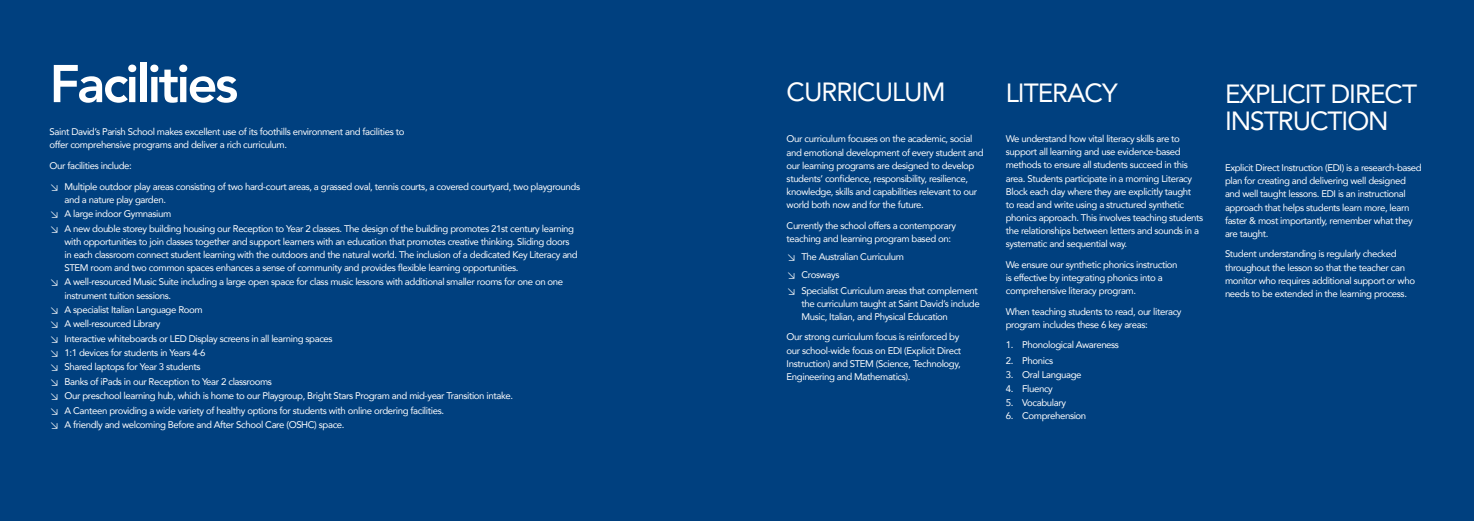
<style>
.page{position:relative;width:1474px;height:521px;background:#fff}
.page>*{position:absolute;margin:0;border:0;box-sizing:border-box;transform-origin:0 0}
.t1{font:800 52.5px "Avenir";letter-spacing:-.05em;color:#fff}
.t2{font:26.25px/27.1px "Avenir";letter-spacing:-.04em;color:#fff}
.t3{font:9.62px/13.1px "Avenir";letter-spacing:-.04em;color:#fff}
.s1{font-family:"DIN Round OT"}
</style>
<div class="page">
<div style="left:0;top:0;width:1473px;height:521px;background:#00407f"></div>
<h1 class="t1" style="left:50px;top:43px;width:190px">Facilities</h1>
<p class="t3" style="left:50px;top:125px;width:356px">Saint David’s Parish School makes excellent use of its foothills environment and facilities to offer comprehensive programs and deliver a rich curriculum.</p>
<p class="t3" style="left:50px;top:155px;width:532px;line-height:20.8px">Our facilities include:<br><span class="s1">↘</span> Multiple outdoor play areas consisting of two hard-court areas, a grassed oval, tennis courts, a covered courtyard, two playgrounds</p>
<p class="t3" style="left:50px;top:192px;width:526px;line-height:14.3px;text-indent:15px">and a nature play garden.<br><span class="s1">↘</span> A large indoor Gymnasium<br><span class="s1">↘</span> A new double storey building housing our Reception to Year 2 classes. The design of the building promotes 21st century learning</p>
<p class="t3" style="left:64px;top:235px;width:515px">with opportunities to join classes together and support learners with an education that promotes creative thinking. Sliding doors in each classroom connect student learning with the outdoors and the natural world. The inclusion of a dedicated Key Literacy and<br>STEM room and two common spaces enhances a sense of community and provides flexible learning opportunities.</p>
<p class="t3" style="left:64px;top:275px;width:500px;text-indent:-15px"><span class="s1">↘</span> A well-resourced Music Suite including a large open space for class music lessons with additional smaller rooms for one on one instrument tuition sessions.</p>
<p class="t3" style="left:50px;top:302px;width:465px;line-height:14.3px"><span class="s1">↘</span> A specialist Italian Language Room<br><span class="s1">↘</span> A well-resourced Library<br><span class="s1">↘</span> Interactive whiteboards or LED Display screens in all learning spaces<br><span class="s1">↘</span> 1:1 devices for students in Years 4-6<br><span class="s1">↘</span> Shared laptops for Year 3 students<br><span class="s1">↘</span> Banks of iPads in our Reception to Year 2 classrooms<br><span class="s1">↘</span> Our preschool learning hub, which is home to our Playgroup, Bright Stars Program and mid-year Transition intake. <span class="s1">↘</span> A Canteen providing a wide variety of healthy options for students with online ordering facilities.<br><span class="s1">↘</span> A friendly and welcoming Before and After School Care (OSHC) space.</p>
<h2 class="t2" style="left:786px;top:78px;width:160px">CURRICULUM</h2>
<h2 class="t2" style="left:1005px;top:79px;width:113px">LITERACY</h2>
<p class="t3" style="left:1005px;top:132px;width:199px">We understand how vital literacy skills are to support all learning and use evidence-based methods to ensure all students succeed in this area. Students participate in a morning Literacy Block each day where they are explicitly taught<br>to read and write using a structured synthetic phonics approach. This involves teaching students the relationships between letters and sounds in a systematic and sequential way.</p>
<p class="t3" style="left:1005px;top:258px;width:173px">We ensure our synthetic phonics instruction is effective by integrating phonics into a comprehensive literacy program.</p>
<p class="t3" style="left:1005px;top:304px;width:177px">When teaching students to read, our literacy program includes these 6 key areas:</p>
<p class="t3" style="left:1005px;top:338px;width:115px">1. Phonological Awareness</p>
<p class="t3" style="left:1005px;top:354px;width:49px">2. Phonics</p>
<p class="t3" style="left:1005px;top:368px;width:77px">3. Oral Language</p>
<p class="t3" style="left:1005px;top:381px;width:49px">4. Fluency</p>
<p class="t3" style="left:1005px;top:395px;width:62px">5. Vocabulary</p>
<p class="t3" style="left:1005px;top:409px;width:82px">6. Comprehension</p>
<p class="t3" style="left:786px;top:132px;width:198px">Our curriculum focuses on the academic, social and emotional development of every student and our learning programs are designed to develop students’ confidence, responsibility, resilience, knowledge, skills and capabilities relevant to our world both now and for the future.</p>
<p class="t3" style="left:786px;top:218px;width:171px">Currently the school offers a contemporary teaching and learning program based on:</p>
<p class="t3" style="left:786px;top:247px;width:119px;line-height:18.1px"><span class="s1">↘</span> The Australian Curriculum <span class="s1">↘</span> Crosways</p>
<p class="t3" style="left:801px;top:283px;width:180px;text-indent:-15px"><span class="s1">↘</span> Specialist Curriculum areas that complement the curriculum taught at Saint David’s include<br>Music, Italian, and Physical Education</p>
<p class="t3" style="left:786px;top:330px;width:176px">Our strong curriculum focus is reinforced by our school-wide focus on EDI (Explicit Direct Instruction) and STEM (Science, Technology, Engineering and Mathematics).</p>
<h2 class="t2" style="left:1224px;top:79px;width:194px">EXPLICIT DIRECT<br>INSTRUCTION</h2>
<p class="t3" style="left:1224px;top:161px;width:198px">Explicit Direct Instruction (EDI) is a research-based plan for creating and delivering well designed and well taught lessons. EDI is an instructional approach that helps students learn more, learn faster &amp; most importantly, remember what they are taught.</p>
<p class="t3" style="left:1224px;top:247px;width:191px">Student understanding is regularly checked throughout the lesson so that the teacher can monitor who requires additional support or who needs to be extended in the learning process.</p>
</div>
